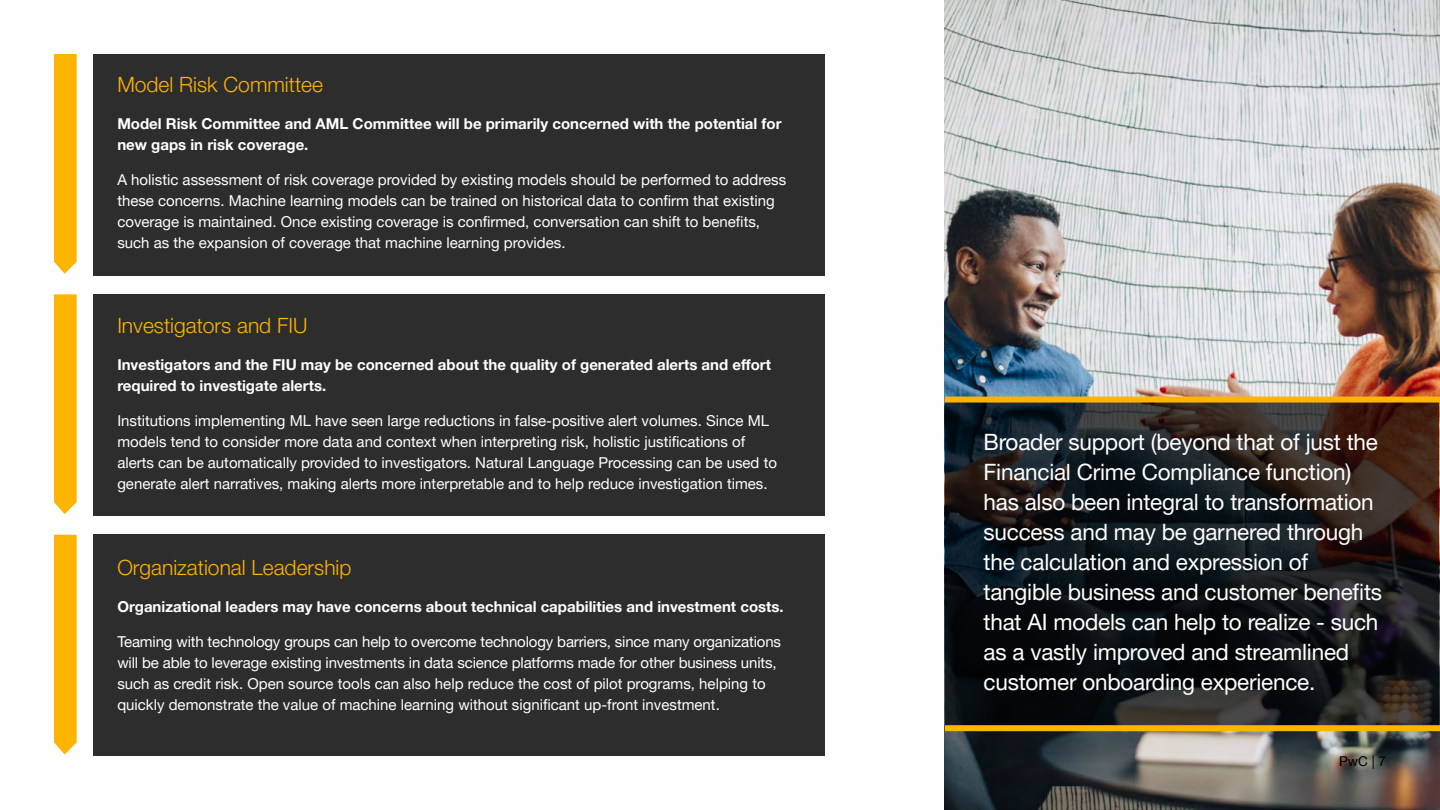
<style>
.page{position:relative;width:1440px;height:810px;background:#fff}
.page>*{position:absolute;margin:0;border:0;box-sizing:border-box;transform-origin:0 0}
.t1{font:22.5px/30px "Helvetica Neue LT Pro";letter-spacing:-.01em;color:#fff}
.t2{font:300 21px "Helvetica Neue LT Pro";color:#ffb400}
.t3{font:15px/21px "Helvetica Neue LT Pro";color:#fff}
.t4{font:700 15px/21px "Helvetica Neue LT Pro";color:#fff}
.t5{font:13.5px "Helvetica Neue LT Pro";color:#000}
</style>
<div class="page">
<div style="left:93px;top:54px;width:732px;height:221px;background:#2d2d2d"></div>
<img style="left:945px;top:0;width:495px;height:810px">
<div style="left:93px;top:294px;width:732px;height:222px;background:#2d2d2d"></div>
<div style="left:93px;top:535px;width:732px;height:221px;background:#2d2d2d"></div>
<svg style="left:54px;top:54px;width:23px;height:220px;background:#ffb70a"></svg>
<svg style="left:54px;top:294px;width:23px;height:220px;background:#ffb70a"></svg>
<div style="left:54px;top:535px;width:23px;height:219px;background:#ffb400"></div>
<svg style="left:945px;top:403px;width:494px;height:322px;background:#18191a"></svg>
<div style="left:945px;top:397px;width:495px;height:6px;background:#ffb400"></div>
<div style="left:945px;top:725px;width:495px;height:6px;background:#ffb400"></div>
<h2 class="t2" style="left:117px;top:71px;width:207px">Model Risk Committee</h2>
<p class="t4" style="left:117px;top:113px;width:666px">Model Risk Committee and AML Committee will be primarily concerned with the potential for new gaps in risk coverage.</p>
<p class="t3" style="left:117px;top:169px;width:670px">A holistic assessment of risk coverage provided by existing models should be performed to address these concerns. Machine learning models can be trained on historical data to confirm that existing coverage is maintained. Once existing coverage is confirmed, conversation can shift to benefits, such as the expansion of coverage that machine learning provides.</p>
<h2 class="t2" style="left:117px;top:312px;width:192px">Investigators and FIU</h2>
<p class="t4" style="left:117px;top:354px;width:655px">Investigators and the FIU may be concerned about the quality of generated alerts and effort required to investigate alerts.</p>
<p class="t3" style="left:117px;top:410px;width:661px">Institutions implementing ML have seen large reductions in false-positive alert volumes. Since ML models tend to consider more data and context when interpreting risk, holistic justifications of alerts can be automatically provided to investigators. Natural Language Processing can be used to generate alert narratives, making alerts more interpretable and to help reduce investigation times.</p>
<h2 class="t2" style="left:117px;top:554px;width:236px">Organizational Leadership</h2>
<p class="t4" style="left:117px;top:596px;width:668px">Organizational leaders may have concerns about technical capabilities and investment costs.</p>
<p class="t3" style="left:117px;top:631px;width:665px">Teaming with technology groups can help to overcome technology barriers, since many organizations will be able to leverage existing investments in data science platforms made for other business units, such as credit risk. Open source tools can also help reduce the cost of pilot programs, helping to quickly demonstrate the value of machine learning without significant up-front investment.</p>
<p class="t1" style="left:983px;top:426px;width:400px">Broader support (beyond that of just the Financial Crime Compliance function) has also been integral to transformation success and may be garnered through the calculation and expression of tangible business and customer benefits that AI models can help to realize - such as a vastly improved and streamlined customer onboarding experience.</p>
<p class="t5" style="left:1339px;top:753px;width:48px">PwC | 7</p>
</div>
